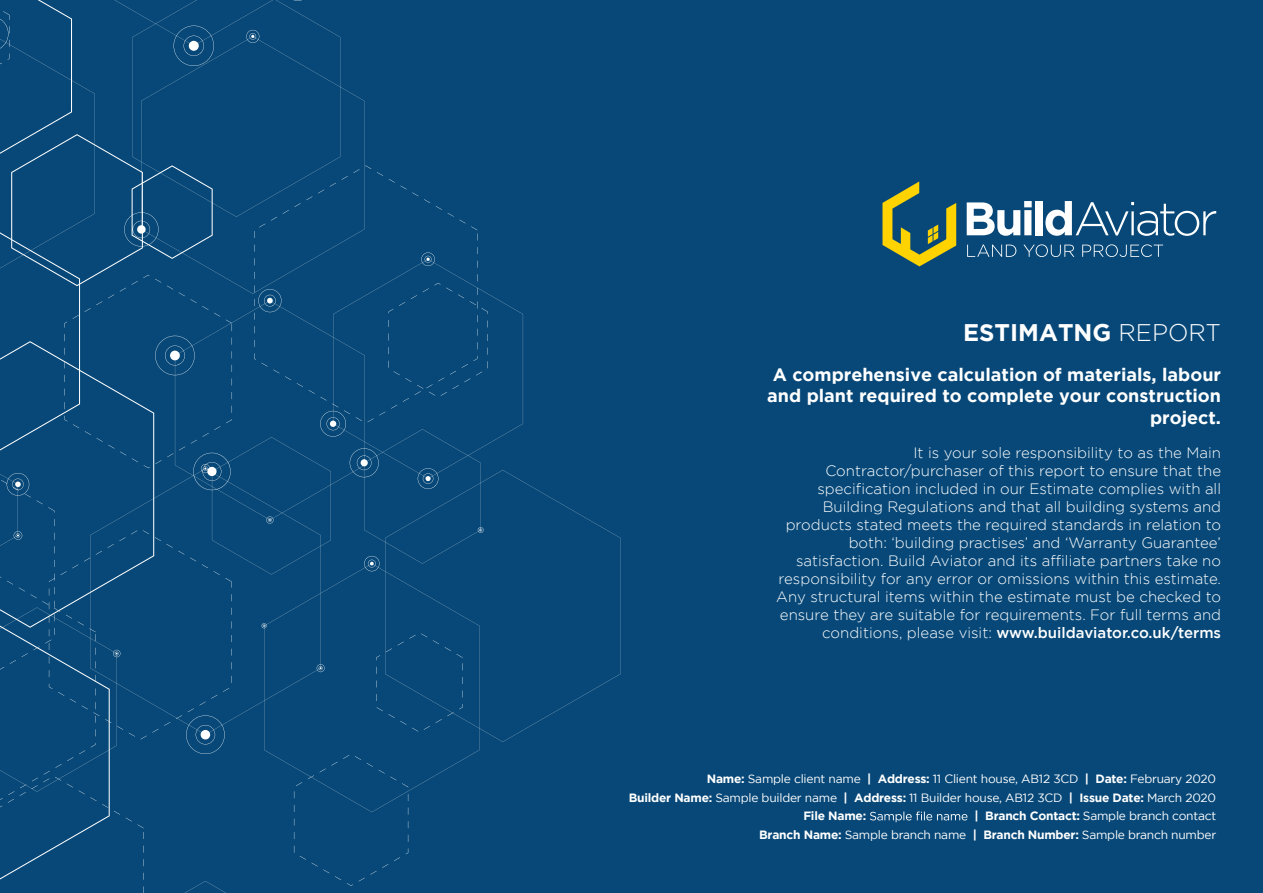
<style>
.page{position:relative;width:1263px;height:893px;background:#074878}
.page>*{position:absolute;margin:0;border:0;box-sizing:border-box;transform-origin:0 0}
.t1{font:700 24px "Gotham";color:#fff}
.t2{font:700 18px/21.6px "Gotham";color:#fff;text-align:right}
.t3{font:300 15px/18px "Gotham";color:#fff;text-align:right}
.t4{font:12px/18.6px "Gotham";letter-spacing:-.02em;color:#fff;text-align:right}
.t5{font:700 12px "Gotham";letter-spacing:-.02em;color:#fff}
.s1{font-weight:300}
.s2{font-weight:500}
.s3{font-weight:700}
</style>
<div class="page">
<svg style="left:0;top:0;width:620px;height:880px"></svg>
<svg style="left:185px;top:881px;width:41px;height:12px"></svg>
<svg style="left:394px;top:857px;width:6px;height:4px"></svg>
<svg style="left:406px;top:848px;width:2px;height:6px"></svg>
<svg style="left:402px;top:783px;width:6px;height:4px"></svg>
<svg style="left:294px;top:782px;width:8px;height:16px"></svg>
<svg style="left:335px;top:876px;width:6px;height:4px"></svg>
<svg style="left:359px;top:864px;width:29px;height:17px"></svg>
<svg style="left:367px;top:763px;width:29px;height:17px"></svg>
<svg style="left:355px;top:756px;width:6px;height:4px"></svg>
<svg style="left:294px;top:846px;width:35px;height:27px"></svg>
<svg style="left:319px;top:755px;width:30px;height:17px"></svg>
<svg style="left:3px;top:11px;width:6px;height:9px"></svg>
<svg style="left:114px;top:811px;width:6px;height:4px"></svg>
<svg style="left:126px;top:818px;width:18px;height:21px"></svg>
<svg style="left:79px;top:790px;width:29px;height:18px"></svg>
<svg style="left:155px;top:537px;width:29px;height:17px"></svg>
<svg style="left:202px;top:564px;width:6px;height:4px"></svg>
<svg style="left:117px;top:726px;width:6px;height:4px"></svg>
<svg style="left:143px;top:530px;width:6px;height:4px"></svg>
<svg style="left:129px;top:722px;width:41px;height:17px"></svg>
<svg style="left:96px;top:551px;width:6px;height:4px"></svg>
<svg style="left:214px;top:571px;width:18px;height:17px"></svg>
<svg style="left:108px;top:530px;width:29px;height:18px"></svg>
<svg style="left:188px;top:695px;width:29px;height:17px"></svg>
<svg style="left:190px;top:558px;width:6px;height:3px"></svg>
<svg style="left:223px;top:676px;width:9px;height:16px"></svg>
<svg style="left:70px;top:699px;width:6px;height:3px"></svg>
<svg style="left:49px;top:684px;width:15px;height:12px"></svg>
<svg style="left:25px;top:494px;width:29px;height:19px"></svg>
<svg style="left:45px;top:628px;width:10px;height:22px"></svg>
<svg style="left:10px;top:660px;width:6px;height:4px"></svg>
<svg style="left:0;top:667px;width:4px;height:4px"></svg>
<svg style="left:22px;top:653px;width:6px;height:4px"></svg>
<svg style="left:433px;top:640px;width:6px;height:4px"></svg>
<svg style="left:445px;top:647px;width:18px;height:23px"></svg>
<svg style="left:386px;top:633px;width:41px;height:19px"></svg>
<svg style="left:377px;top:707px;width:29px;height:18px"></svg>
<svg style="left:412px;top:728px;width:6px;height:3px"></svg>
<svg style="left:376px;top:655px;width:4px;height:5px"></svg>
<svg style="left:459px;top:704px;width:4px;height:5px"></svg>
<svg style="left:424px;top:719px;width:18px;height:11px"></svg>
<svg style="left:179px;top:447px;width:6px;height:3px"></svg>
<svg style="left:191px;top:419px;width:41px;height:25px"></svg>
<svg style="left:214px;top:313px;width:6px;height:4px"></svg>
<svg style="left:85px;top:431px;width:41px;height:24px"></svg>
<svg style="left:73px;top:424px;width:6px;height:4px"></svg>
<svg style="left:132px;top:458px;width:6px;height:4px"></svg>
<svg style="left:65px;top:322px;width:2px;height:6px"></svg>
<svg style="left:120px;top:288px;width:6px;height:3px"></svg>
<svg style="left:132px;top:275px;width:29px;height:10px"></svg>
<svg style="left:167px;top:286px;width:6px;height:3px"></svg>
<svg style="left:179px;top:292px;width:29px;height:18px"></svg>
<svg style="left:73px;top:301px;width:29px;height:18px"></svg>
<svg style="left:108px;top:295px;width:6px;height:3px"></svg>
<svg style="left:144px;top:453px;width:29px;height:15px"></svg>
<svg style="left:344px;top:410px;width:6px;height:4px"></svg>
<svg style="left:285px;top:376px;width:6px;height:4px"></svg>
<svg style="left:297px;top:383px;width:6px;height:4px"></svg>
<svg style="left:309px;top:390px;width:18px;height:11px"></svg>
<svg style="left:436px;top:206px;width:42px;height:35px"></svg>
<svg style="left:424px;top:199px;width:6px;height:4px"></svg>
<svg style="left:389px;top:179px;width:29px;height:17px"></svg>
<svg style="left:254px;top:224px;width:11px;height:14px"></svg>
<svg style="left:377px;top:172px;width:6px;height:4px"></svg>
<svg style="left:271px;top:217px;width:6px;height:4px"></svg>
<svg style="left:254px;top:353px;width:25px;height:20px"></svg>
<svg style="left:318px;top:190px;width:6px;height:3px"></svg>
<svg style="left:330px;top:166px;width:41px;height:21px"></svg>
<svg style="left:283px;top:196px;width:29px;height:18px"></svg>
<svg style="left:356px;top:274px;width:132px;height:148px"></svg>
<svg style="left:0;top:791px;width:26px;height:18px"></svg>
<svg style="left:66px;top:615px;width:6px;height:3px"></svg>
<svg style="left:78px;top:622px;width:6px;height:3px"></svg>
<svg style="left:19px;top:560px;width:59px;height:49px"></svg>
<svg style="left:7px;top:581px;width:6px;height:3px"></svg>
<svg style="left:79px;top:750px;width:6px;height:4px"></svg>
<svg style="left:32px;top:757px;width:41px;height:30px"></svg>
<svg style="left:82px;top:702px;width:18px;height:21px"></svg>
<svg style="left:91px;top:743px;width:5px;height:4px"></svg>
<svg style="left:967px;top:201px;width:65px;height:35px"></svg>
<div style="left:1035px;top:201px;width:8px;height:34px;background:#fff"></div>
<svg style="left:1045px;top:201px;width:171px;height:35px"></svg>
<svg style="left:967px;top:245px;width:49px;height:12px"></svg>
<svg style="left:1023px;top:244px;width:51px;height:13px"></svg>
<svg style="left:1082px;top:244px;width:81px;height:13px"></svg>
<svg style="left:882px;top:181px;width:74px;height:85px"></svg>
<svg style="left:870px;top:811px;width:97px;height:11px"></svg>
<h1 class="t1" style="left:963px;top:319px;width:259px">ESTIMATNG <span class="s1">REPORT</span></h1>
<p class="t2" style="left:767px;top:363px;width:455px">A comprehensive calculation of materials, labour and plant required to complete your construction project.</p>
<p class="t3" style="left:776px;top:444px;width:446px">It is your sole responsibility to as the Main Contractor/purchaser of this report to ensure that the specification included in our Estimate complies with all Building Regulations and that all building systems and products stated meets the required standards in relation to both: ‘building practises’ and ‘Warranty Guarantee’ satisfaction. Build Aviator and its affiliate partners take no responsibility for any error or omissions within this estimate.<br>Any structural items within the estimate must be checked to ensure they are suitable for requirements. For full terms and conditions, please visit: <span class="s2">www.buildaviator.co.uk/terms</span></p>
<p class="t4" style="left:707px;top:769px;width:511px"><span class="s3">Name:</span> Sample client name <span class="s3">| Address:</span> 11 Client house, AB12 3CD <span class="s3">| Date:</span> February 2020</p>
<p class="t4" style="left:629px;top:788px;width:589px"><span class="s3">Builder Name:</span> Sample builder name <span class="s3">| Address:</span> 11 Builder house, AB12 3CD <span class="s3">| Issue Date:</span> March 2020</p>
<p class="t5" style="left:803px;top:809px;width:64px">File Name:</p>
<p class="t4" style="left:759px;top:807px;width:458px"><span class="s3">| Branch Contact:</span> Sample branch contact<br><span class="s3">Branch Name:</span> Sample branch name <span class="s3">| Branch Number:</span> Sample branch number</p>
</div>
